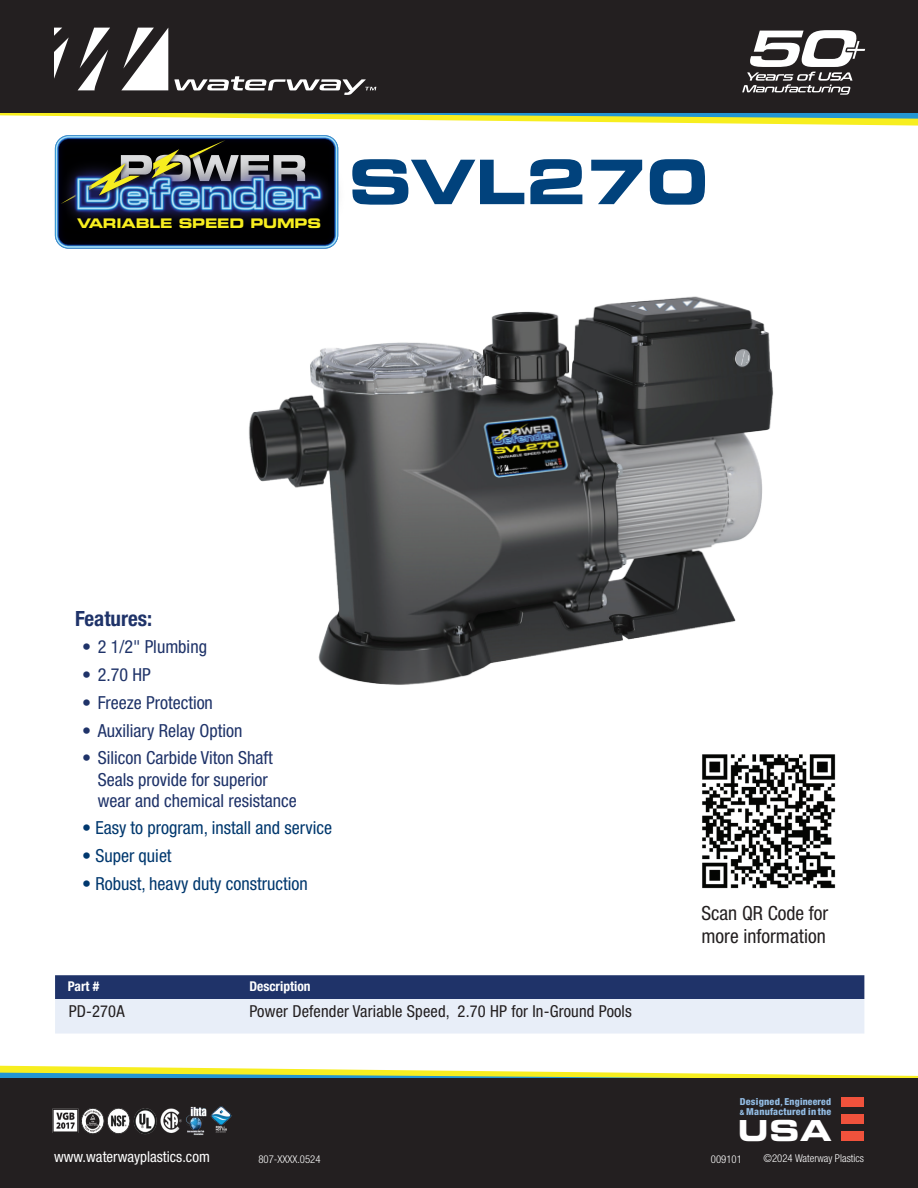
<style>
.page{position:relative;width:918px;height:1188px;background:#fff}
.page>*{position:absolute;margin:0;border:0;box-sizing:border-box;transform-origin:0 0}
.t1{font:61.5px "Eurostile LT Pro Bold Ex 2";color:#01427c}
.t2{font:28.95px "Eurostile Bold Extended Two";color:#fff}
.t3{font:700 condensed 21px "Helvetica Neue LT Pro";color:#1f3369}
.t4{font:condensed 19.5px/23.4px "Helvetica Neue LT Pro";color:#231f20}
.t5{font:condensed 18px/21px "Helvetica Neue LT Pro";color:#1f3369}
.t6{font:condensed 18px "Helvetica Neue LT Pro";color:#00386e}
.t7{font:condensed 16.5px "Helvetica Neue LT Pro";letter-spacing:.01em;color:#231f20}
.t8{font:condensed 15px "Helvetica Neue LT Pro";color:#fff}
.t9{font:700 condensed 13.5px "Helvetica Neue LT Pro";color:#fff}
.t10{font:13.2px "Eurostile Bold Extended Two";letter-spacing:-.015em;color:#f7ee1f}
.t11{font:300 condensed 10.8px "Helvetica Neue LT Pro";color:#fff}
.t12{font:800 condensed 9.6px/9.6px "Helvetica Neue";letter-spacing:.02em;color:#93bde5;scale:1.05 1}
.s1{font-family:"Trebuchet MS";font-weight:700;font-stretch:normal;font-size:8.25px}
.s2{font-size:7.2px}
</style>
<div class="page">
<svg style="left:0;top:1066px;width:651px;height:7px"></svg>
<svg style="left:0;top:1073px;width:918px;height:5px;background:#a1cb7a"></svg>
<div style="left:0;top:1078px;width:918px;height:110px;background:#231f20"></div>
<svg style="left:332px;top:119px;width:586px;height:7px"></svg>
<svg style="left:0;top:113px;width:918px;height:6px;background:#a8ce7a"></svg>
<div style="left:0;top:0;width:918px;height:113px;background:#231f20"></div>
<svg style="left:78px;top:28px;width:32px;height:62px"></svg>
<svg style="left:121px;top:28px;width:47px;height:62px"></svg>
<svg style="left:54px;top:28px;width:15px;height:51px"></svg>
<svg style="left:174px;top:76px;width:202px;height:19px"></svg>
<div style="left:842px;top:1098px;width:22px;height:9px;background:#f0523c"></div>
<div style="left:842px;top:1115px;width:22px;height:9px;background:#f0523c"></div>
<div style="left:842px;top:1131px;width:22px;height:9px;background:#f0523c"></div>
<img style="left:52px;top:1106px;width:180px;height:29px">
<svg style="left:742px;top:30px;width:123px;height:65px"></svg>
<img style="left:249px;top:296px;width:525px;height:389px">
<svg style="left:55px;top:135px;width:283px;height:114px;background:#314052"></svg>
<img style="left:702px;top:754px;width:134px;height:135px">
<svg style="left:55px;top:975px;width:809px;height:59px;background:#97a2be"></svg>
<p class="t10" style="left:89px;top:214px;width:234px">ARIABLE SPEED PUMPS</p>
<p class="t10" style="left:77px;top:214px;width:16px">V</p>
<h1 class="t1" style="left:349px;top:138px;width:361px">SVL270</h1>
<p class="t3" style="left:75px;top:606px;width:78px">Features:</p>
<p class="t5" style="left:82px;top:636px;width:126px">• 2 1/2" Plumbing</p>
<p class="t5" style="left:82px;top:664px;width:70px">• 2.70 HP</p>
<p class="t5" style="left:82px;top:692px;width:132px">• Freeze Protection</p>
<p class="t5" style="left:82px;top:720px;width:162px">• Auxiliary Relay Option</p>
<p class="t5" style="left:98px;top:747px;width:200px;text-indent:-16px">• Silicon Carbide Viton Shaft<br>Seals provide for superior wear and chemical resistance</p>
<p class="t6" style="left:82px;top:817px;width:252px">• Easy to program, install and service</p>
<p class="t6" style="left:82px;top:845px;width:91px">• Super quiet</p>
<p class="t6" style="left:82px;top:873px;width:227px">• Robust, heavy duty construction</p>
<p class="t4" style="left:702px;top:901px;width:128px">Scan QR Code for more information</p>
<p class="t9" style="left:68px;top:978px;width:33px">Part #</p>
<p class="t9" style="left:249px;top:978px;width:63px">Description</p>
<p class="t7" style="left:69px;top:1002px;width:57px">PD-270A</p>
<p class="t7" style="left:249px;top:1002px;width:384px">Power Defender Variable Speed, 2.70 HP for In-Ground Pools</p>
<p class="t12" style="left:740px;top:1097px;width:89px">Designed<span class="s1">,</span> Engineered <span class="s2">&amp;</span> Manufactured in the</p>
<h2 class="t2" style="left:738px;top:1110px;width:95px">USA</h2>
<p class="t8" style="left:54px;top:1148px;width:157px">www.waterwayplastics.com</p>
<p class="t11" style="left:258px;top:1153px;width:64px">807-XXXX.0524</p>
<p class="t11" style="left:764px;top:1152px;width:102px">©2024 Waterway Plastics</p>
<p class="t11" style="left:711px;top:1153px;width:32px">009101</p>
</div>
